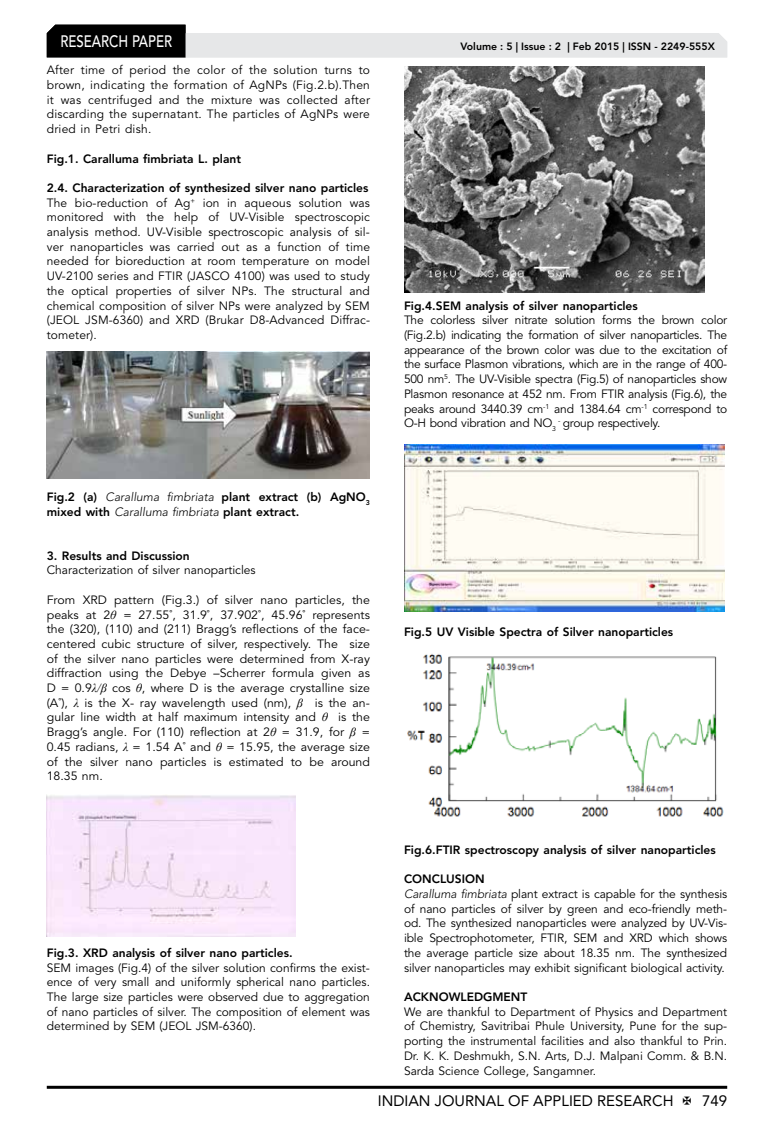
<style>
.page{position:relative;width:774px;height:1136px;background:#fff}
.page>*{position:absolute;margin:0;border:0;box-sizing:border-box;transform-origin:0 0}
.t1{font:500 16.5px "Avenir LT Std";color:#fff;scale:.8 1}
.t2{font:15px "Avenir LT Std";color:#000}
.t3{font:12px/14.7px "Avenir LT Std";color:#000;text-align:justify}
.t4{font:800 12px/14.7px "Avenir LT Std";color:#000}
.t5{font:800 10.5px "Avenir LT Std";color:#000}
.s1{font-weight:800}
.s2{font-weight:300;font-style:italic}
.s3{font-family:"Times New Roman";font-style:italic}
</style>
<div class="page">
<hr style="left:47px;top:1085px;width:680px;height:3px;background:#000">
<svg style="left:47px;top:25px;width:680px;height:32px"></svg>
<img style="left:47px;top:351px;width:322px;height:128px">
<img style="left:47px;top:795px;width:248px;height:141px">
<img style="left:404px;top:67px;width:301px;height:225px">
<img style="left:404px;top:444px;width:320px;height:167px">
<img style="left:407px;top:654px;width:317px;height:163px">
<h1 class="t1" style="left:60px;top:32px;width:139px">RESEARCH PAPER</h1>
<p class="t3" style="left:47px;top:63px;width:325px">After time of period the color of the solution turns to brown, indicating the formation of AgNPs (Fig.2.b).Then it was centrifuged and the mixture was collected after discarding the supernatant. The particles of AgNPs were dried in Petri dish.</p>
<p class="t4" style="left:47px;top:151px;width:196px">Fig.1. Caralluma fimbriata L. plant</p>
<p class="t3" style="left:47px;top:181px;width:325px;text-align:left"><span class="s1">2.4. Characterization of synthesized silver nano particles </span>The bio-reduction of Ag<sup>+</sup> ion in aqueous solution was monitored with the help of UV-Visible spectroscopic analysis method. UV-Visible spectroscopic analysis of sil&shy;ver nanoparticles was carried out as a function of time needed for bioreduction at room temperature on model UV-2100 series and FTIR (JASCO 4100) was used to study the optical properties of silver NPs. The structural and chemical composition of silver NPs were analyzed by SEM (JEOL JSM-6360) and XRD (Brukar D8-Advanced Diffrac&shy;tometer).</p>
<p class="t4" style="left:47px;top:489px;width:325px">Fig.2 (a) <span class="s2">Caralluma fimbriata</span> plant extract (b) AgNO<sub>3 </sub>mixed with <span class="s2">Caralluma fimbriata</span> plant extract.</p>
<p class="t4" style="left:47px;top:548px;width:144px">3. Results and Discussion</p>
<p class="t3" style="left:47px;top:563px;width:210px">Characterization of silver nanoparticles</p>
<p class="t3" style="left:47px;top:592px;width:325px">From XRD pattern (Fig.3.) of silver nano particles, the peaks at 2<span class="s3">θ</span> = 27.55˚, 31.9˚, 37.902˚, 45.96˚ represents the (320), (110) and (211) Bragg’s reflections of the face&shy;centered cubic structure of silver, respectively. The size of the silver nano particles were determined from X-ray diffraction using the Debye –Scherrer formula given as D = 0.9<span class="s3">λ/β</span> cos <span class="s3">θ</span>, where D is the average crystalline size (A˚), <span class="s3">λ</span> is the X- ray wavelength used (nm), <span class="s3">β</span> is the an&shy;gular line width at half maximum intensity and <span class="s3">θ</span> is the Bragg’s angle. For (110) reflection at 2<span class="s3">θ</span> = 31.9, for <span class="s3">β</span> = 0.45 radians, <span class="s3">λ</span> = 1.54 A˚ and <span class="s3">θ</span> = 15.95, the average size of the silver nano particles is estimated to be around 18.35 nm.</p>
<p class="t5" style="left:460px;top:41px;width:256px">Volume : 5 | Issue : 2 | Feb 2015 | ISSN - 2249-555X</p>
<p class="t5" style="left:462px;top:41px;width:256px">Volume : 5 | Issue : 2 | Feb 2015 | ISSN - 2249-555X</p>
<p class="t4" style="left:404px;top:298px;width:235px">Fig.4.SEM analysis of silver nanoparticles</p>
<p class="t3" style="left:404px;top:313px;width:325px">The colorless silver nitrate solution forms the brown color (Fig.2.b) indicating the formation of silver nanoparticles. The appearance of the brown color was due to the excitation of the surface Plasmon vibrations, which are in the range of 400- 500 nm<sup>5</sup>. The UV-Visible spectra (Fig.5) of nanoparticles show Plasmon resonance at 452 nm. From FTIR analysis (Fig.6), the peaks around 3440.39 cm<sup>-1</sup> and 1384.64 cm<sup>-1</sup> correspond to O-H bond vibration and NO<sub>3</sub> <sup>-</sup> group respectively.</p>
<p class="t4" style="left:404px;top:624px;width:271px">Fig.5 UV Visible Spectra of Silver nanoparticles</p>
<p class="t4" style="left:47px;top:945px;width:247px">Fig.3. XRD analysis of silver nano particles.</p>
<p class="t3" style="left:47px;top:960px;width:325px">SEM images (Fig.4) of the silver solution confirms the exist&shy;ence of very small and uniformly spherical nano particles.<br>The large size particles were observed due to aggregation of nano particles of silver. The composition of element was determined by SEM (JEOL JSM-6360).</p>
<p class="t4" style="left:404px;top:842px;width:313px">Fig.6.FTIR spectroscopy analysis of silver nanoparticles</p>
<p class="t3" style="left:404px;top:872px;width:325px;text-align:left"><span class="s1">CONCLUSION<br></span><span class="s2">Caralluma fimbriata</span> plant extract is capable for the synthesis of nano particles of silver by green and eco-friendly meth&shy;od. The synthesized nanoparticles were analyzed by UV-Vis&shy;ible Spectrophotometer, FTIR, SEM and XRD which shows the average particle size about 18.35 nm. The synthesized silver nanoparticles may exhibit significant biological activity.</p>
<p class="t4" style="left:404px;top:989px;width:125px">ACKNOWLEDGMENT</p>
<p class="t3" style="left:404px;top:1004px;width:325px">We are thankful to Department of Physics and Department of Chemistry, Savitribai Phule University, Pune for the sup&shy;porting the instrumental facilities and also thankful to Prin.<br>Dr. K. K. Deshmukh, S.N. Arts, D.J. Malpani Comm. &amp; B.N.<br>Sarda Science College, Sangamner.</p>
<p class="t2" style="left:378px;top:1091px;width:297px">INDIAN JOURNAL OF APPLIED RESEARCH</p>
<p class="t2" style="left:702px;top:1091px;width:27px">749</p>
</div>
